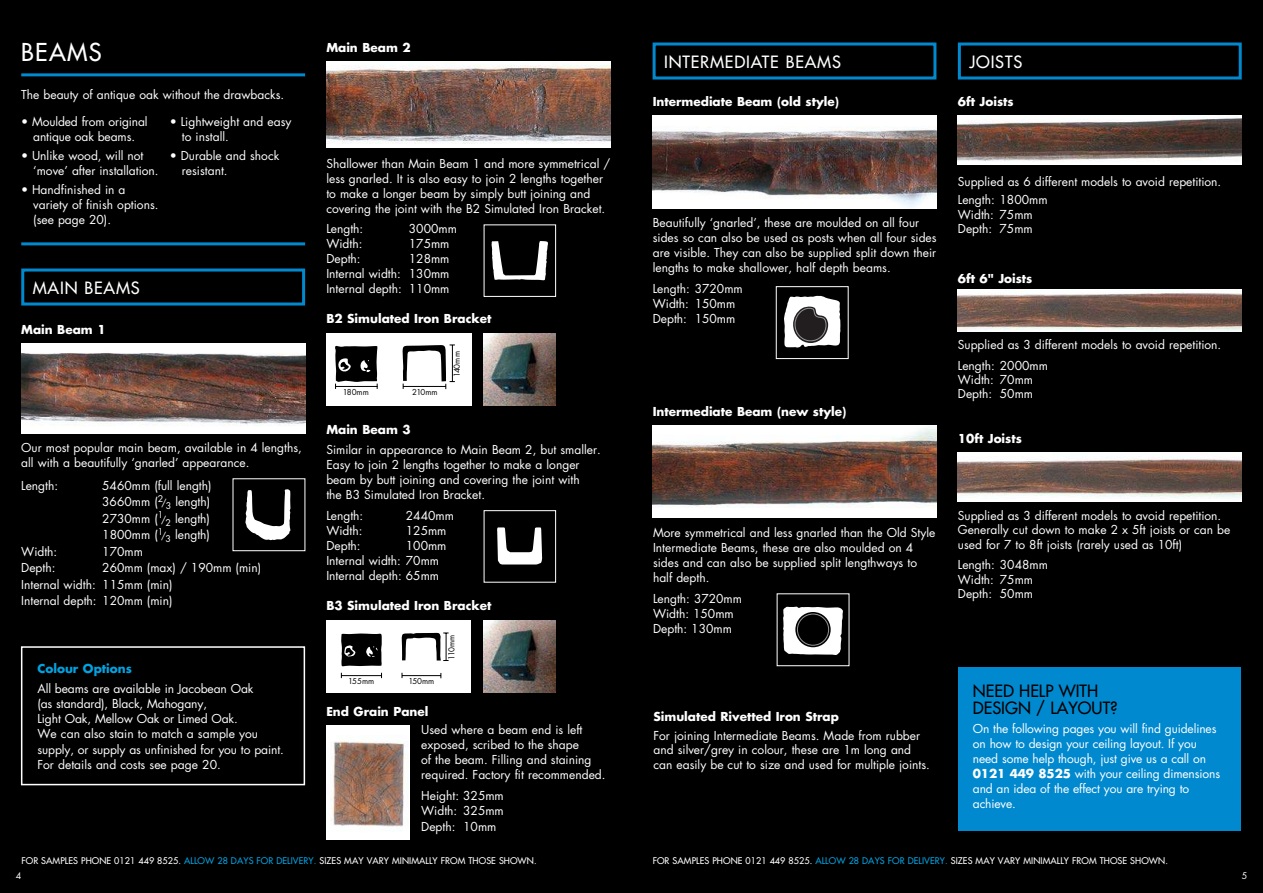
<style>
.page{position:relative;width:1263px;height:893px;background:#000}
.page>*{position:absolute;margin:0;border:0;box-sizing:border-box;transform-origin:0 0}
.t1{font:500 24px "Futura Std";letter-spacing:.05em;color:#fff}
.t2{font:500 16.5px "Futura Std";letter-spacing:.05em;color:#fff}
.t3{font:500 16.5px/16.5px "Futura Std";color:#000}
.t4{font:12px/15px "Futura Std";color:#fff}
.t5{font:700 12px "Futura Std";color:#fff}
.t6{font:700 12px "Futura Std";color:#00a3e2}
.t7{font:500 9px "Futura Std";letter-spacing:.01em;color:#fff}
.t8{font:9px "Futura Std";color:#fff}
.t9{font:7.95px "Futura Std";color:#000}
.s1{font-size:9px}
.s2{font-weight:700}
.s3{color:#00a3e2}
</style>
<div class="page">
<hr style="left:21px;top:242px;width:284px;height:3px;background:#0089cf">
<hr style="left:21px;top:73px;width:284px;height:3px;background:#0089cf">
<div style="left:21px;top:269px;width:284px;height:37px;border:3px solid #0089cf"></div>
<div style="left:653px;top:43px;width:283px;height:37px;border:3px solid #0089cf"></div>
<div style="left:958px;top:43px;width:284px;height:37px;border:3px solid #0089cf"></div>
<div style="left:21px;top:646px;width:284px;height:139px;border:2px solid #fff"></div>
<img style="left:21px;top:344px;width:284px;height:89px">
<svg style="left:245px;top:489px;width:45px;height:51px"></svg>
<img style="left:326px;top:61px;width:284px;height:87px">
<div style="left:326px;top:333px;width:146px;height:72px;background:#fff"></div>
<svg style="left:335px;top:346px;width:43px;height:43px"></svg>
<svg style="left:402px;top:345px;width:53px;height:44px"></svg>
<div style="left:484px;top:224px;width:72px;height:73px;border:1px solid #fff"></div>
<svg style="left:491px;top:241px;width:57px;height:39px"></svg>
<img style="left:483px;top:333px;width:73px;height:72px">
<img style="left:483px;top:620px;width:73px;height:72px">
<div style="left:326px;top:620px;width:145px;height:72px;background:#fff"></div>
<svg style="left:341px;top:633px;width:41px;height:33px"></svg>
<hr style="left:341px;top:675px;width:41px;height:1px;background:#000">
<hr style="left:402px;top:675px;width:39px;height:1px;background:#000">
<svg style="left:402px;top:632px;width:47px;height:29px"></svg>
<div style="left:484px;top:510px;width:72px;height:73px;border:1px solid #fff"></div>
<svg style="left:497px;top:527px;width:45px;height:37px"></svg>
<img style="left:326px;top:725px;width:83px;height:115px">
<img style="left:653px;top:116px;width:283px;height:92px">
<div style="left:776px;top:286px;width:72px;height:73px;border:1px solid #fff"></div>
<svg style="left:784px;top:296px;width:56px;height:52px;background:#a3a1a2"></svg>
<img style="left:653px;top:425px;width:283px;height:93px">
<svg style="left:783px;top:606px;width:60px;height:49px;background:#dfdfdf"></svg>
<svg style="left:795px;top:612px;width:36px;height:35px"></svg>
<div style="left:797px;top:614px;width:32px;height:32px;border:1px solid #949699;border-radius:50%"></div>
<img style="left:958px;top:116px;width:284px;height:49px">
<img style="left:958px;top:290px;width:284px;height:42px">
<img style="left:958px;top:452px;width:284px;height:50px">
<div style="left:958px;top:667px;width:283px;height:163px;background:#0089cf"></div>
<h1 class="t1" style="left:21px;top:39px;width:82px">BEAMS</h1>
<p class="t4" style="left:21px;top:88px;width:265px">The beauty of antique oak without the drawbacks.</p>
<p class="t4" style="left:21px;top:115px;width:128px;text-align:center">• Moulded from original antique oak beams.</p>
<p class="t4" style="left:33px;top:149px;width:127px;text-indent:-12px">• Unlike wood, will not ‘move’ after installation.</p>
<p class="t4" style="left:33px;top:184px;width:127px;text-indent:-12px">• Handfinished in a variety of finish options. (see page 20).</p>
<p class="t4" style="left:182px;top:115px;width:111px;text-indent:-12px">• Lightweight and easy to install.</p>
<p class="t4" style="left:182px;top:149px;width:99px;text-indent:-12px">• Durable and shock resistant.</p>
<h2 class="t2" style="left:33px;top:279px;width:109px">MAIN BEAMS</h2>
<p class="t5" style="left:21px;top:324px;width:86px">Main Beam 1</p>
<p class="t4" style="left:21px;top:441px;width:282px">Our most popular main beam, available in 4 lengths, all with a beautifully ‘gnarled’ appearance.</p>
<p class="t4" style="left:21px;top:479px;width:38px">Length:</p>
<p class="t4" style="left:102px;top:478px;width:111px;line-height:16.5px">5460mm (full length)<br>3660mm (<sup>2</sup></p>
<p class="t4" style="left:102px;top:495px;width:110px;line-height:16.5px;text-indent:59px"><span class="s1">/</span><sub>3</sub> length)<br>2730mm (<sup>1</sup></p>
<p class="t4" style="left:102px;top:511px;width:109px;line-height:16.5px;text-indent:59px"><span class="s1">/</span><sub>2</sub> length)<br>1800mm (<sup>1</sup></p>
<p class="t4" style="left:161px;top:528px;width:50px"><span class="s1">/</span><sub>3</sub> length)</p>
<p class="t4" style="left:21px;top:545px;width:38px">Width:</p>
<p class="t4" style="left:102px;top:545px;width:42px">170mm</p>
<p class="t4" style="left:21px;top:561px;width:36px">Depth:</p>
<p class="t4" style="left:21px;top:561px;width:241px;line-height:16.5px;text-indent:81px">260mm (max) / 190mm (min)<br>Internal width: 115mm (min)<br>Internal depth: 120mm (min)</p>
<p class="t6" style="left:37px;top:663px;width:96px">Colour Options</p>
<p class="t4" style="left:37px;top:681px;width:248px">All beams are available in Jacobean Oak<br>(as standard), Black, Mahogany,<br>Light Oak, Mellow Oak or Limed Oak.<br>We can also stain to match a sample you supply, or supply as unfinished for you to paint.<br>For details and costs see page 20.</p>
<p class="t5" style="left:326px;top:42px;width:86px">Main Beam 2</p>
<p class="t4" style="left:326px;top:157px;width:285px">Shallower than Main Beam 1 and more symmetrical / less gnarled. It is also easy to join 2 lengths together to make a longer beam by simply butt joining and covering the joint with the B2 Simulated Iron Bracket.</p>
<p class="t4" style="left:326px;top:222px;width:38px">Length:</p>
<p class="t4" style="left:409px;top:222px;width:49px">3000mm</p>
<p class="t4" style="left:326px;top:237px;width:38px">Width:</p>
<p class="t4" style="left:409px;top:237px;width:42px">175mm</p>
<p class="t4" style="left:326px;top:252px;width:36px">Depth:</p>
<p class="t4" style="left:326px;top:252px;width:125px;text-align:justify;text-indent:82px">128mm Internal width: 130mm Internal depth: 110mm</p>
<p class="t5" style="left:326px;top:313px;width:166px">B2 Simulated Iron Bracket</p>
<p class="t9" style="left:343px;top:388px;width:27px">180mm</p>
<p class="t9" style="left:412px;top:388px;width:27px">210mm</p>
<p class="t9" style="left:453px;top:377px;width:27px;rotate:-90deg">140mm</p>
<p class="t5" style="left:326px;top:424px;width:86px">Main Beam 3</p>
<p class="t4" style="left:326px;top:443px;width:276px">Similar in appearance to Main Beam 2, but smaller.<br>Easy to join 2 lengths together to make a longer beam by butt joining and covering the joint with<br>the B3 Simulated Iron Bracket.</p>
<p class="t4" style="left:326px;top:509px;width:38px">Length:</p>
<p class="t4" style="left:406px;top:509px;width:49px">2440mm</p>
<p class="t4" style="left:326px;top:524px;width:38px">Width:</p>
<p class="t4" style="left:406px;top:524px;width:42px">125mm</p>
<p class="t4" style="left:326px;top:539px;width:36px">Depth:</p>
<p class="t4" style="left:326px;top:539px;width:122px;text-indent:80px">100mm<br>Internal width: 70mm<br>Internal depth: 65mm</p>
<p class="t5" style="left:326px;top:600px;width:166px">B3 Simulated Iron Bracket</p>
<p class="t9" style="left:348px;top:677px;width:28px">155mm</p>
<p class="t9" style="left:408px;top:677px;width:27px">150mm</p>
<p class="t5" style="left:326px;top:706px;width:104px">End Grain Panel</p>
<p class="t9" style="left:448px;top:660px;width:27px;rotate:-90deg">110mm</p>
<p class="t4" style="left:421px;top:723px;width:186px">Used where a beam end is left exposed, scribed to the shape<br>of the beam. Filling and staining required. Factory fit recommended.</p>
<p class="t4" style="left:421px;top:789px;width:84px;text-align:justify">Height: 325mm Width: 325mm Depth: 10mm</p>
<h2 class="t2" style="left:664px;top:53px;width:178px">INTERMEDIATE BEAMS</h2>
<h2 class="t2" style="left:969px;top:53px;width:54px">JOISTS</h2>
<p class="t5" style="left:653px;top:96px;width:188px">Intermediate Beam (old style)</p>
<p class="t5" style="left:958px;top:96px;width:57px">6ft Joists</p>
<p class="t4" style="left:653px;top:216px;width:285px">Beautifully ‘gnarled’, these are moulded on all four sides so can also be used as posts when all four sides are visible. They can also be supplied split down their lengths to make shallower, half depth beams.</p>
<p class="t4" style="left:653px;top:282px;width:91px">Length: 3720mm<br>Width: 150mm<br>Depth: 150mm</p>
<p class="t5" style="left:653px;top:405px;width:195px">Intermediate Beam (new style)</p>
<p class="t4" style="left:958px;top:173px;width:265px;line-height:18.6px">Supplied as 6 different models to avoid repetition.<br>Length: 1800mm</p>
<p class="t4" style="left:958px;top:208px;width:76px;line-height:14.4px">Width: 75mm<br>Depth: 75mm</p>
<p class="t5" style="left:958px;top:273px;width:76px">6ft 6" Joists</p>
<p class="t4" style="left:958px;top:335px;width:265px;line-height:20.9px">Supplied as 3 different models to avoid repetition.<br>Length: 2000mm</p>
<p class="t4" style="left:958px;top:373px;width:77px;line-height:14.4px">Width: 70mm<br>Depth: 50mm</p>
<p class="t5" style="left:958px;top:433px;width:66px">10ft Joists</p>
<p class="t4" style="left:653px;top:526px;width:284px">More symmetrical and less gnarled than the Old Style Intermediate Beams, these are also moulded on 4 sides and can also be supplied split lengthways to half depth.</p>
<p class="t4" style="left:653px;top:592px;width:91px">Length: 3720mm<br>Width: 150mm<br>Depth: 130mm</p>
<p class="t5" style="left:653px;top:711px;width:187px">Simulated Rivetted Iron Strap</p>
<p class="t4" style="left:653px;top:729px;width:278px;line-height:14.4px">For joining Intermediate Beams. Made from rubber and silver/grey in colour, these are 1m long and can easily be cut to size and used for multiple joints.</p>
<p class="t4" style="left:958px;top:509px;width:274px;line-height:14.4px">Supplied as 3 different models to avoid repetition.<br>Generally cut down to make 2 x 5ft joists or can be used for 7 to 8ft joists (rarely used as 10ft)</p>
<p class="t4" style="left:958px;top:559px;width:91px;line-height:14.4px">Length: 3048mm<br>Width: 75mm<br>Depth: 50mm</p>
<h2 class="t3" style="left:973px;top:684px;width:146px">NEED HELP WITH<br>DESIGN / LAYOUT?</h2>
<p class="t4" style="left:973px;top:722px;width:249px">On the following pages you will find guidelines on how to design your ceiling layout. If you need some help though, just give us a call on <span class="s2">0121 449 8525</span> with your ceiling dimensions and an idea of the effect you are trying to achieve.</p>
<p class="t7" style="left:21px;top:856px;width:517px">FOR SAMPLES PHONE 0121 449 8525. <span class="s3">ALLOW 28 DAYS FOR DELIVERY.</span> SIZES MAY VARY MINIMALLY FROM THOSE SHOWN.</p>
<p class="t7" style="left:653px;top:856px;width:517px">FOR SAMPLES PHONE 0121 449 8525. <span class="s3">ALLOW 28 DAYS FOR DELIVERY.</span> SIZES MAY VARY MINIMALLY FROM THOSE SHOWN.</p>
<p class="t8" style="left:16px;top:872px;width:7px">4</p>
<p class="t8" style="left:1242px;top:872px;width:7px">5</p>
</div>
